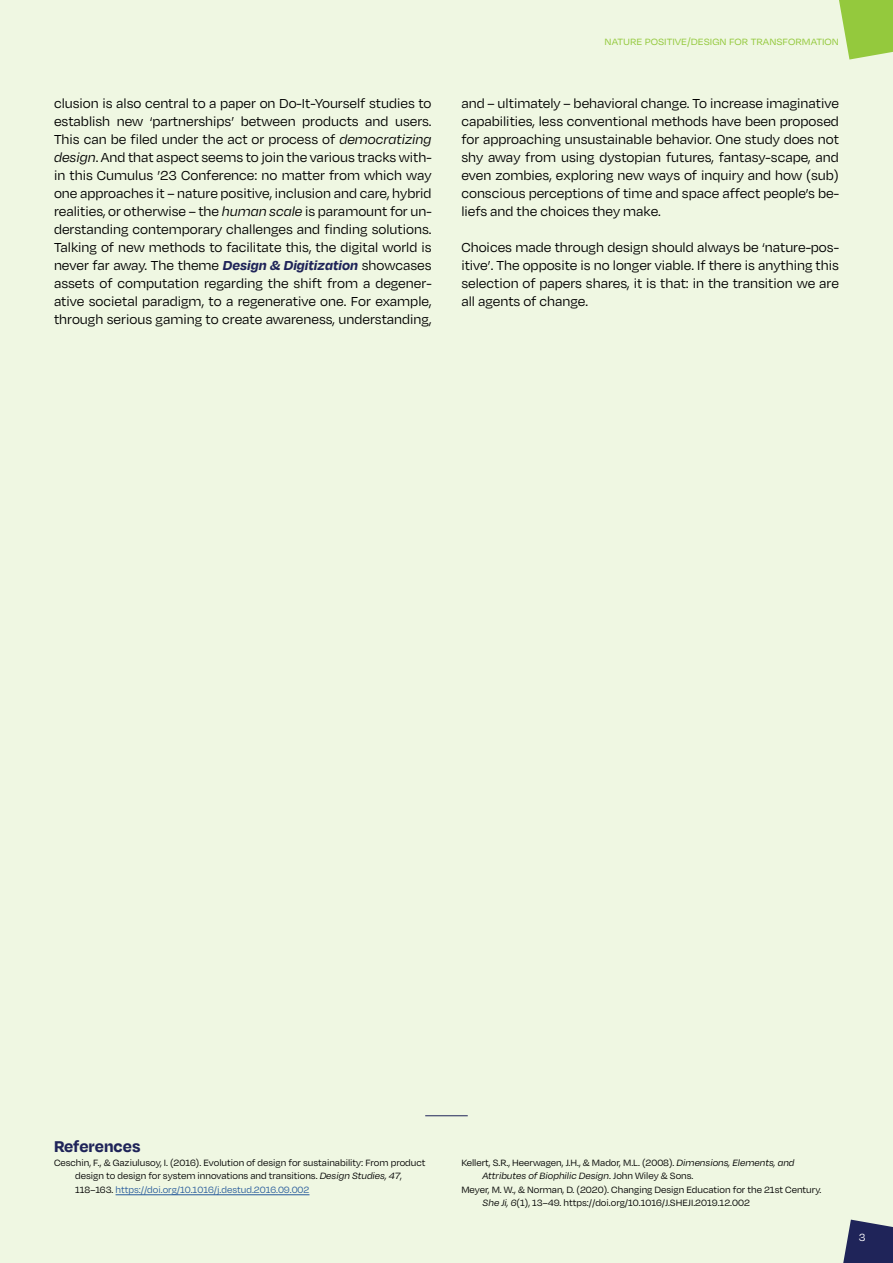
<style>
.page{position:relative;width:893px;height:1263px;background:#eff7e2}
.page>*{position:absolute;margin:0;border:0;box-sizing:border-box;transform-origin:0 0}
.t1{font:700 18px "Degular";color:#1f2459}
.t2{font:15px/18px "Degular";color:#000;text-align:justify}
.t3{font:12px "Degular";color:#94c93d}
.t4{font:12px "Degular";color:#fff}
.t5{font:10.5px/13.5px "Degular";color:#000}
.t6{font:italic 10.5px "Degular";color:#000}
.s1{font-style:italic}
.s2{font-weight:700;font-style:italic;color:#1f2459}
.s3{color:#275b9b}
.s4{font-style:normal}
</style>
<div class="page">
<svg style="left:839px;top:0;width:54px;height:60px;background:#a2d056"></svg>
<svg style="left:843px;top:1219px;width:50px;height:44px;background:#41466f"></svg>
<hr style="left:425px;top:1115px;width:43px;height:1px;background:#1f2459">
<hr style="left:116px;top:1194px;width:193px;height:1px;background:#275b9b">
<p class="t3" style="left:605px;top:34px;width:236px">nature positive/design for transformation</p>
<p class="t2" style="left:54px;top:94px;width:379px">clusion is also central to a paper on Do-It-Yourself studies to establish new ‘partnerships’ between products and users.<br>This can be filed under the act or process of <span class="s1">democratizing design</span>. And that aspect seems to join the various tracks with&shy;in this Cumulus ’23 Conference: no matter from which way one approaches it – nature positive, inclusion and care, hybrid realities, or otherwise – the <span class="s1">human scale</span> is paramount for un&shy;derstanding contemporary challenges and finding solutions.<br>Talking of new methods to facilitate this, the digital world is never far away. The theme <span class="s2">Design &amp; Digitization</span> showcases assets of computation regarding the shift from a degener&shy;ative societal paradigm, to a regenerative one. For example, through serious gaming to create awareness, understanding,</p>
<p class="t2" style="left:461px;top:94px;width:379px">and – ultimately – behavioral change. To increase imaginative capabilities, less conventional methods have been proposed for approaching unsustainable behavior. One study does not shy away from using dystopian futures, fantasy-scape, and even zombies, exploring new ways of inquiry and how (sub) conscious perceptions of time and space affect people’s be&shy;liefs and the choices they make.</p>
<p class="t2" style="left:461px;top:238px;width:379px">Choices made through design should always be ‘nature-pos&shy;itive’. The opposite is no longer viable. If there is anything this selection of papers shares, it is that: in the transition we are all agents of change.</p>
<p class="t1" style="left:54px;top:1135px;width:88px">References</p>
<p class="t5" style="left:75px;top:1155px;width:352px;text-indent:-21px">Ceschin, F., &amp; Gaziulusoy, I. (2016). Evolution of design for sustainability: From product design to design for system innovations and transitions. <span class="s1">Design Studies, 47</span>,<br>118–163. <span class="s3">https://doi.org/10.1016/j.destud.2016.09.002</span></p>
<p class="t5" style="left:461px;top:1155px;width:335px">Kellert, S.R., Heerwagen, J.H., &amp; Mador, M.L. (2008). <span class="s1">Dimensions, Elements, and</span></p>
<p class="t6" style="left:483px;top:1169px;width:212px">Attributes of Biophilic Design<span class="s4">. John Wiley &amp; Sons.</span></p>
<p class="t5" style="left:461px;top:1182px;width:362px">Meyer, M. W., &amp; Norman, D. (2020). Changing Design Education for the 21st Century.</p>
<p class="t5" style="left:483px;top:1196px;width:269px"><span class="s1">She Ji, 6</span>(1), 13–49. https://doi.org/10.1016/J.SHEJI.2019.12.002</p>
<p class="t4" style="left:859px;top:1229px;width:8px">3</p>
</div>
